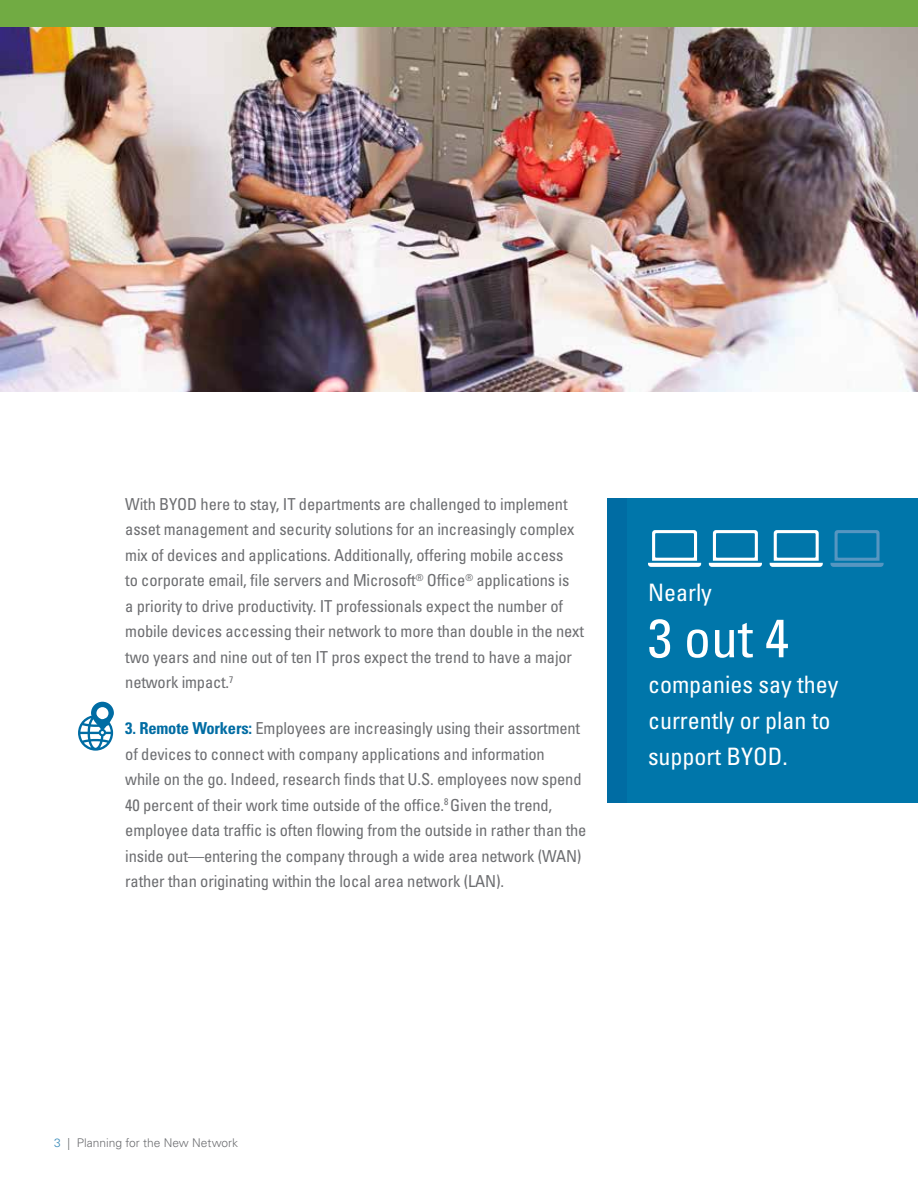
<style>
.page{position:relative;width:918px;height:1188px;background:#fff}
.page>*{position:absolute;margin:0;border:0;box-sizing:border-box;transform-origin:0 0}
.t1{font:condensed 54px "Univers LT Std";color:#fff}
.t2{font:condensed 24px/36px "Univers LT Std";color:#fff}
.t3{font:condensed 16.5px/25.5px "Univers LT Std";letter-spacing:-.01em;color:#6d6e71}
.t4{font:300 12px "Univers LT Std";color:#6d6e71}
.s1{font-weight:700;color:#006ca3}
.s2{color:#378ab9}
</style>
<div class="page">
<div style="left:0;top:0;width:918px;height:27px;background:#71ab43"></div>
<div style="left:608px;top:498px;width:310px;height:305px;background:#0076aa"></div>
<div style="left:608px;top:498px;width:19px;height:305px;background:#006ca3"></div>
<svg style="left:648px;top:530px;width:53px;height:37px"></svg>
<svg style="left:709px;top:530px;width:53px;height:37px"></svg>
<svg style="left:770px;top:530px;width:53px;height:37px"></svg>
<svg style="left:830px;top:530px;width:54px;height:37px"></svg>
<svg style="left:78px;top:702px;width:36px;height:49px"></svg>
<img style="left:0;top:27px;width:918px;height:365px">
<p class="t3" style="left:125px;top:491px;width:460px">With BYOD here to stay, IT departments are challenged to implement asset management and security solutions for an increasingly complex mix of devices and applications. Additionally, offering mobile access<br>to corporate email, file servers and Microsoft<sup>®</sup> Office<sup>®</sup> applications is<br>a priority to drive productivity. IT professionals expect the number of mobile devices accessing their network to more than double in the next two years and nine out of ten IT pros expect the trend to have a major network impact.<sup>7</sup></p>
<p class="t3" style="left:125px;top:715px;width:463px"><span class="s1">3. Remote Workers:</span> Employees are increasingly using their assortment of devices to connect with company applications and information<br>while on the go. Indeed, research finds that U.S. employees now spend 40 percent of their work time outside of the office.<sup>8</sup> Given the trend, employee data traffic is often flowing from the outside in rather than the inside out—entering the company through a wide area network (WAN) rather than originating within the local area network (LAN).</p>
<h2 class="t2" style="left:648px;top:574px;width:65px">Nearly</h2>
<h1 class="t1" style="left:648px;top:604px;width:142px">3 out 4</h1>
<h2 class="t2" style="left:648px;top:666px;width:192px">companies say they currently or plan to support BYOD.</h2>
<p class="t4" style="left:54px;top:1136px;width:186px"><span class="s2">3</span> | Planning for the New Network</p>
</div>
